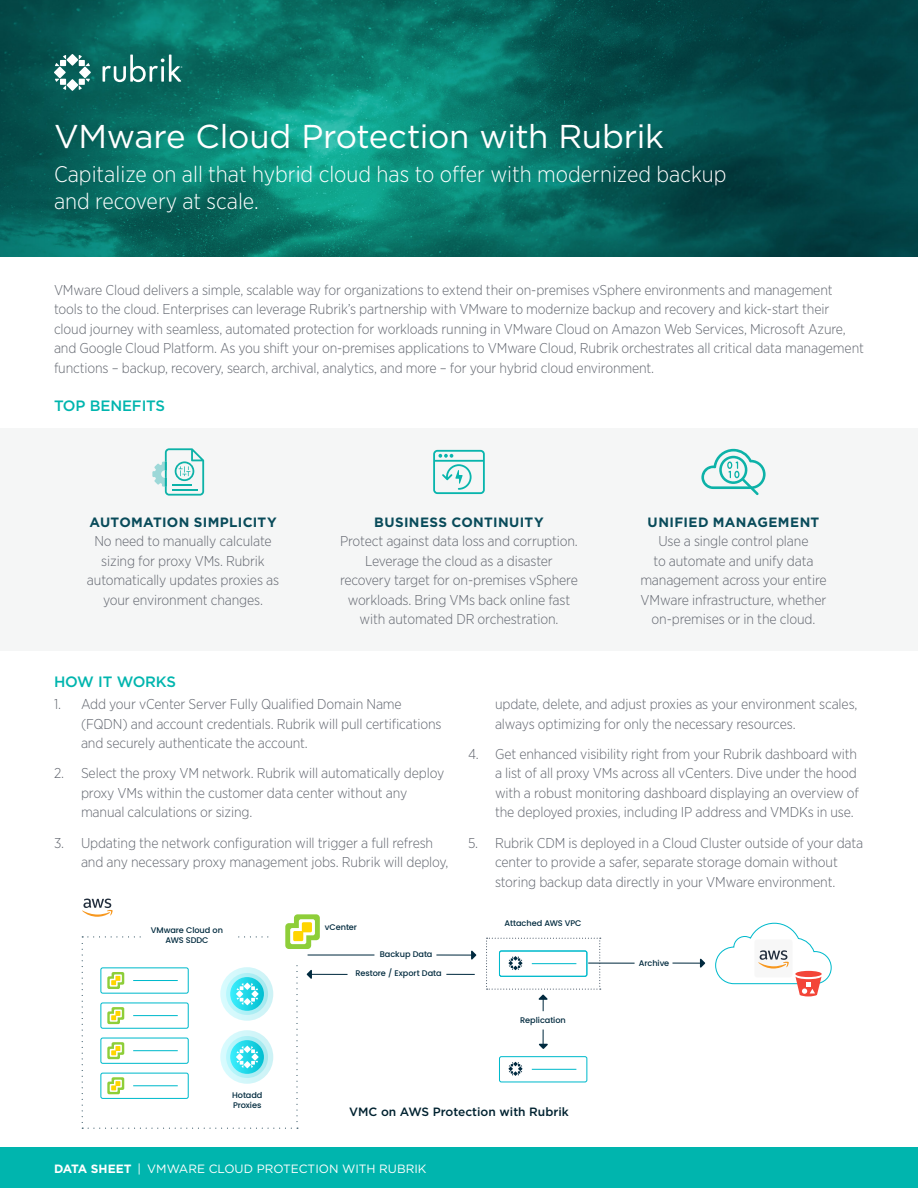
<style>
.page{position:relative;width:918px;height:1188px;background:#fff}
.page>*{position:absolute;margin:0;border:0;box-sizing:border-box;transform-origin:0 0}
.DATA_title{font:33px "Gotham";letter-spacing:-.01em;color:#fff}
.DATA_subtitle{font:300 22.5px/27px "Gotham Narrow";color:#fff}
.DATA_h1{font:500 15px "Gotham";letter-spacing:-.01em;color:#00b5ae}
.DATA_body_copy{font:300 14.25px/19.5px "Gotham Narrow";letter-spacing:-.01em;color:#62666f}
.DATA_icon_text{font:300 14.25px/19.5px "Gotham Narrow";letter-spacing:-.01em;color:#62666f;text-align:center}
.DATA_icon_header{font:700 13.5px "Gotham";letter-spacing:.025em;color:#094b5a}
.t1{font:12px "Gotham";color:#fff}
.DATA_figure_text{font:500 12px "Gotham";color:#002230}
.t2{font:500 8.25px/9.9px "Poppins";letter-spacing:-.005em;color:#002a3e;text-align:center}
.s1{font-weight:700}
</style>
<div class="page">
<img style="left:0;top:0;width:918px;height:256px">
<svg style="left:67px;top:54px;width:11px;height:12px"></svg>
<svg style="left:67px;top:79px;width:11px;height:12px"></svg>
<svg style="left:79px;top:66px;width:12px;height:12px"></svg>
<svg style="left:55px;top:55px;width:11px;height:11px"></svg>
<svg style="left:79px;top:79px;width:11px;height:11px"></svg>
<svg style="left:55px;top:79px;width:11px;height:11px"></svg>
<svg style="left:79px;top:55px;width:11px;height:11px"></svg>
<svg style="left:54px;top:66px;width:12px;height:12px"></svg>
<svg style="left:103px;top:55px;width:79px;height:27px"></svg>
<div style="left:0;top:1148px;width:918px;height:40px;background:#00b5ae"></div>
<div style="left:499px;top:1056px;width:88px;height:26px;border:1px solid #00bacc;border-radius:2px"></div>
<hr style="left:532px;top:1069px;width:44px;height:1px;background:#00bacc">
<svg style="left:508px;top:1062px;width:15px;height:14px"></svg>
<hr style="left:673px;top:963px;width:31px;height:1px;background:#002a3f">
<hr style="left:588px;top:963px;width:47px;height:1px;background:#002a3f">
<svg style="left:700px;top:959px;width:5px;height:9px"></svg>
<hr style="left:436px;top:955px;width:39px;height:1px;background:#002a3f">
<svg style="left:471px;top:951px;width:5px;height:9px"></svg>
<hr style="left:308px;top:974px;width:40px;height:1px;background:#002a3f">
<svg style="left:539px;top:1030px;width:9px;height:19px"></svg>
<svg style="left:446px;top:974px;width:29px;height:1px"></svg>
<svg style="left:715px;top:922px;width:117px;height:74px"></svg>
<svg style="left:486px;top:938px;width:115px;height:73px"></svg>
<svg style="left:82px;top:899px;width:238px;height:230px"></svg>
<svg style="left:236px;top:1053px;width:7px;height:8px"></svg>
<hr style="left:308px;top:955px;width:66px;height:1px;background:#002a3f">
<div style="left:0;top:429px;width:918px;height:222px;background:#f5f6f6"></div>
<svg style="left:152px;top:448px;width:52px;height:48px"></svg>
<svg style="left:433px;top:450px;width:52px;height:44px"></svg>
<svg style="left:701px;top:449px;width:65px;height:46px"></svg>
<p class="DATA_title" style="left:54px;top:115px;width:611px">VMware Cloud Protection with Rubrik</p>
<p class="DATA_subtitle" style="left:54px;top:160px;width:674px">Capitalize on all that hybrid cloud has to offer with modernized backup and recovery at scale.</p>
<p class="DATA_body_copy" style="left:54px;top:280px;width:811px">VMware Cloud delivers a simple, scalable way for organizations to extend their on-premises vSphere environments and management tools to the cloud. Enterprises can leverage Rubrik’s partnership with VMware to modernize backup and recovery and kick-start their cloud journey with seamless, automated protection for workloads running in VMware Cloud on Amazon Web Services, Microsoft Azure, and Google Cloud Platform. As you shift your on-premises applications to VMware Cloud, Rubrik orchestrates all critical data management functions – backup, recovery, search, archival, analytics, and more – for your hybrid cloud environment.</p>
<p class="DATA_h1" style="left:54px;top:396px;width:113px">TOP BENEFITS</p>
<p class="DATA_icon_header" style="left:89px;top:513px;width:189px">AUTOMATION SIMPLICITY</p>
<p class="DATA_icon_text" style="left:87px;top:531px;width:194px">No need to manually calculate sizing for proxy VMs. Rubrik automatically updates proxies as your environment changes.</p>
<p class="DATA_icon_header" style="left:374px;top:513px;width:171px">BUSINESS CONTINUITY</p>
<p class="DATA_icon_text" style="left:340px;top:531px;width:239px">Protect against data loss and corruption.<br>Leverage the cloud as a disaster recovery target for on-premises vSphere workloads. Bring VMs back online fast with automated DR orchestration.</p>
<p class="DATA_icon_header" style="left:648px;top:513px;width:173px">UNIFIED MANAGEMENT</p>
<p class="DATA_icon_text" style="left:640px;top:531px;width:188px">Use a single control plane<br>to automate and unify data management across your entire<br>VMware infrastructure, whether on-premises or in the cloud.</p>
<p class="DATA_h1" style="left:54px;top:672px;width:124px">HOW IT WORKS</p>
<p class="DATA_body_copy" style="left:81px;top:694px;width:362px;text-indent:-27px">1. Add your vCenter Server Fully Qualified Domain Name (FQDN) and account credentials. Rubrik will pull certifications and securely authenticate the account.</p>
<p class="DATA_body_copy" style="left:81px;top:763px;width:365px;text-indent:-27px">2. Select the proxy VM network. Rubrik will automatically deploy proxy VMs within the customer data center without any manual calculations or sizing.</p>
<p class="DATA_body_copy" style="left:81px;top:833px;width:369px;text-indent:-27px">3. Updating the network configuration will trigger a full refresh and any necessary proxy management jobs. Rubrik will deploy,</p>
<p class="t2" style="left:151px;top:926px;width:74px">VMware Cloud on<br>AWS SDDC</p>
<p class="t2" style="left:325px;top:922px;width:34px">vCenter</p>
<p class="t2" style="left:380px;top:950px;width:54px">Backup Data</p>
<p class="t2" style="left:356px;top:969px;width:88px">Restore / Export Data</p>
<p class="DATA_body_copy" style="left:495px;top:694px;width:364px">update, delete, and adjust proxies as your environment scales, always optimizing for only the necessary resources.</p>
<p class="DATA_body_copy" style="left:495px;top:744px;width:366px;text-indent:-27px">4. Get enhanced visibility right from your Rubrik dashboard with a list of all proxy VMs across all vCenters. Dive under the hood with a robust monitoring dashboard displaying an overview of the deployed proxies, including IP address and VMDKs in use.</p>
<p class="DATA_body_copy" style="left:468px;top:833px;width:397px;text-align:center">5. Rubrik CDM is deployed in a Cloud Cluster outside of your data center to provide a safer, separate storage domain without<br>storing backup data directly in your VMware environment.</p>
<p class="t2" style="left:505px;top:918px;width:78px">Attached AWS VPC</p>
<p class="t2" style="left:520px;top:1015px;width:47px">Replication</p>
<p class="t2" style="left:639px;top:958px;width:32px">Archive</p>
<p class="t2" style="left:232px;top:1091px;width:32px;text-align:left">Hotadd<br>Proxies</p>
<p class="DATA_figure_text" style="left:349px;top:1104px;width:221px">VMC on AWS Protection with Rubrik</p>
<p class="t1" style="left:54px;top:1161px;width:374px"><span class="s1">DATA SHEET</span> | VMWARE CLOUD PROTECTION WITH RUBRIK</p>
</div>
